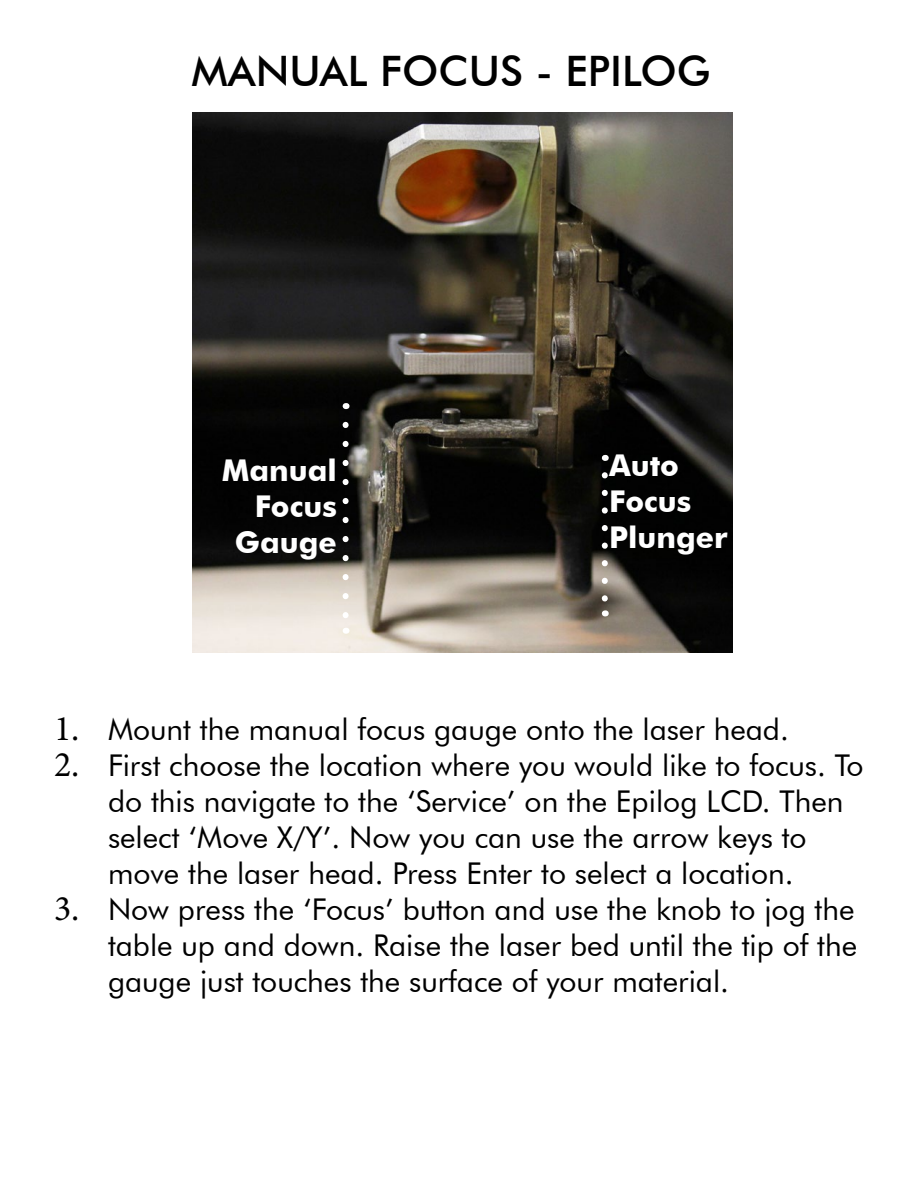
<style>
.page{position:relative;width:918px;height:1188px;background:#fff}
.page>*{position:absolute;margin:0;border:0;box-sizing:border-box;transform-origin:0 0}
.t1{font:500 42px "Futura BT";color:#000}
.t2{font:30px/36px "Futura BT";color:#000}
.t3{font:700 30px/36px "Futura BT";color:#fff;text-align:right}
.s1{font-family:"Minion Pro";font-size:36px}
</style>
<div class="page">
<img style="left:192px;top:112px;width:540px;height:540px">
<svg style="left:343px;top:425px;width:6px;height:196px"></svg>
<svg style="left:602px;top:475px;width:6px;height:141px"></svg>
<h1 class="t1" style="left:192px;top:45px;width:520px">MANUAL FOCUS - EPILOG</h1>
<p class="t3" style="left:222px;top:452px;width:117px">Manual<br>Focus<br>Gauge</p>
<p class="t3" style="left:609px;top:448px;width:120px;text-align:left">Auto<br>Focus<br>Plunger</p>
<p class="t2" style="left:54px;top:711px;width:736px"><span class="s1">1.</span> Mount the manual focus gauge onto the laser head.</p>
<p class="t2" style="left:108px;top:747px;width:757px;text-indent:-54px"><span class="s1">2.</span> First choose the location where you would like to focus. To do this navigate to the ‘Service’ on the Epilog LCD. Then select ‘Move X/Y’. Now you can use the arrow keys to move the laser head. Press Enter to select a location.</p>
<p class="t2" style="left:108px;top:891px;width:751px;text-align:justify;text-indent:-54px"><span class="s1">3.</span> Now press the ‘Focus’ button and use the knob to jog the table up and down. Raise the laser bed until the tip of the gauge just touches the surface of your material.</p>
</div>
